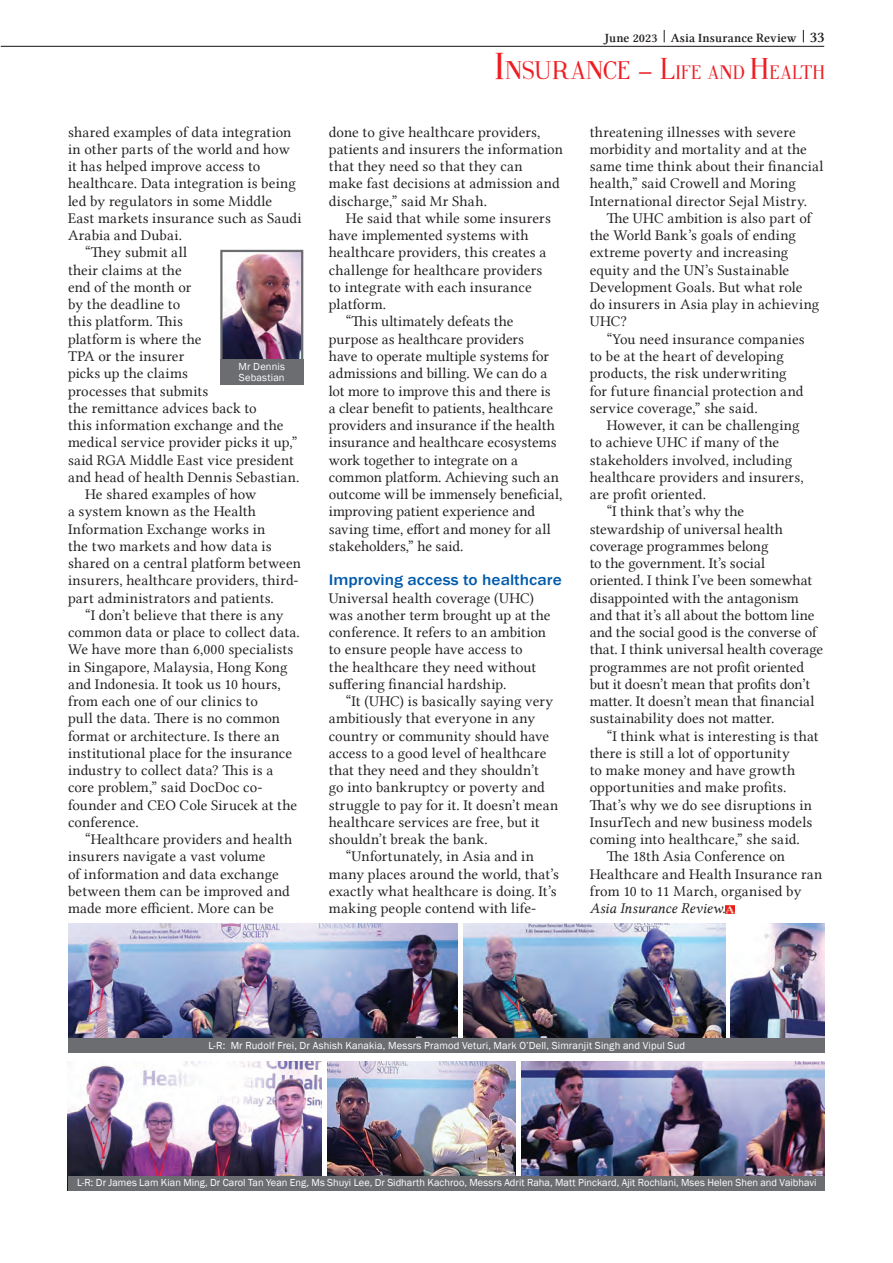
<style>
.page{position:relative;width:893px;height:1263px;background:#fff}
.page>*{position:absolute;margin:0;border:0;box-sizing:border-box;transform-origin:0 0}
.t1{font:19.5px "Fine Style";letter-spacing:.04em;color:#ee1d23}
.subhd{font:500 15.75px "Franklin Gothic";color:#015aaa;scale:1.1 1}
.text{font:15px/17.2px "Lin Libertine";letter-spacing:.005em;color:#231f20}
.text_-_1st{font:15px/17.2px "Lin Libertine";letter-spacing:.005em;color:#231f20}
.t2{font:12.75px "Lin Libertine Z";letter-spacing:.01em;color:#231f20}
.text-base_white{font:10.5px/11.2px "Franklin Gothic";letter-spacing:.005em;color:#fff}
.s1{font-size:15.75px}
.s2{font-size:37.5px}
.s3{font-size:25.5px}
.s4{font-size:30px}
.s5{font-family:"Lin Libertine I"}
</style>
<div class="page">
<hr style="left:1px;top:46px;width:823px;height:1px;background:#231f20">
<svg style="left:664px;top:30px;width:1px;height:12px"></svg>
<svg style="left:803px;top:30px;width:1px;height:12px"></svg>
<svg style="left:726px;top:905px;width:8px;height:8px"></svg>
<img style="left:223px;top:253px;width:77px;height:106px">
<div style="left:220px;top:250px;width:83px;height:112px;border:2px solid #6c6d70"></div>
<div style="left:220px;top:359px;width:83px;height:26px;background:#6c6d70"></div>
<img style="left:68px;top:923px;width:389px;height:115px">
<img style="left:521px;top:1061px;width:304px;height:115px">
<img style="left:68px;top:1061px;width:253px;height:115px">
<img style="left:328px;top:1061px;width:187px;height:115px">
<img style="left:463px;top:923px;width:262px;height:115px">
<img style="left:730px;top:923px;width:95px;height:115px">
<div style="left:68px;top:1038px;width:757px;height:15px;background:#6c6d70"></div>
<div style="left:68px;top:1176px;width:757px;height:15px;background:#6c6d70"></div>
<p class="text" style="left:68px;top:123px;width:235px">shared examples of data integration in other parts of the world and how it has helped improve access to healthcare. Data integration is being led by regulators in some Middle<br>East markets insurance such as Saudi<br>Arabia and Dubai.</p>
<p class="text" style="left:68px;top:244px;width:233px;text-indent:17px">“They submit all<br>their claims at the<br>end of the month or<br>by the deadline to<br>this platform. This<br>platform is where the<br>TPA or the insurer<br>picks up the claims<br>processes that submits<br>the remittance advices back to<br>this information exchange and the medical service provider picks it up,” said RGA Middle East vice president and head of health Dennis Sebastian.</p>
<p class="text" style="left:68px;top:485px;width:235px;text-indent:17px">He shared examples of how<br>a system known as the Health<br>Information Exchange works in<br>the two markets and how data is shared on a central platform between insurers, healthcare providers, third&shy;part administrators and patients.</p>
<p class="text" style="left:68px;top:606px;width:233px;text-indent:17px">“I don’t believe that there is any common data or place to collect data.<br>We have more than 6,000 specialists in Singapore, Malaysia, Hong Kong and Indonesia. It took us 10 hours, from each one of our clinics to<br>pull the data. There is no common format or architecture. Is there an institutional place for the insurance industry to collect data? This is a core problem,” said DocDoc co&shy;founder and CEO Cole Sirucek at the conference.</p>
<p class="text" style="left:68px;top:830px;width:226px;text-indent:17px">“Healthcare providers and health insurers navigate a vast volume<br>of information and data exchange between them can be improved and made more efficient. More can be</p>
<p class="text-base_white" style="left:239px;top:361px;width:48px">Mr Dennis<br>Sebastian</p>
<p class="t2" style="left:604px;top:30px;width:222px">June 2023 Asia Insurance Review <span class="s1">33</span></p>
<h1 class="t1" style="left:496px;top:63px;width:331px"><span class="s2">I</span><span class="s3">NSURANCE –</span> <span class="s4">L</span>IFE AND <span class="s4">H</span>EALTH</h1>
<p class="text" style="left:329px;top:123px;width:235px">done to give healthcare providers, patients and insurers the information that they need so that they can<br>make fast decisions at admission and discharge,” said Mr Shah.</p>
<p class="text" style="left:329px;top:209px;width:223px;text-indent:17px">He said that while some insurers have implemented systems with healthcare providers, this creates a challenge for healthcare providers to integrate with each insurance platform.</p>
<p class="text" style="left:329px;top:313px;width:235px;text-indent:17px">“This ultimately defeats the purpose as healthcare providers<br>have to operate multiple systems for admissions and billing. We can do a lot more to improve this and there is<br>a clear benefit to patients, healthcare providers and insurance if the health insurance and healthcare ecosystems work together to integrate on a common platform. Achieving such an outcome will be immensely beneficial, improving patient experience and saving time, effort and money for all stakeholders,” he said.</p>
<p class="subhd" style="left:329px;top:570px;width:213px">Improving access to healthcare</p>
<p class="text_-_1st" style="left:329px;top:589px;width:223px">Universal health coverage (UHC) was another term brought up at the conference. It refers to an ambition to ensure people have access to<br>the healthcare they need without suffering financial hardship.</p>
<p class="text" style="left:329px;top:692px;width:231px;text-indent:17px">“It (UHC) is basically saying very ambitiously that everyone in any country or community should have access to a good level of healthcare that they need and they shouldn’t<br>go into bankruptcy or poverty and struggle to pay for it. It doesn’t mean healthcare services are free, but it shouldn’t break the bank.</p>
<p class="text" style="left:329px;top:848px;width:232px;text-indent:17px">“Unfortunately, in Asia and in many places around the world, that’s exactly what healthcare is doing. It’s making people contend with life-</p>
<p class="text" style="left:590px;top:123px;width:235px">threatening illnesses with severe morbidity and mortality and at the same time think about their financial health,” said Crowell and Moring International director Sejal Mistry.</p>
<p class="text" style="left:590px;top:209px;width:231px;text-indent:17px">The UHC ambition is also part of the World Bank’s goals of ending extreme poverty and increasing equity and the UN’s Sustainable<br>Development Goals. But what role do insurers in Asia play in achieving<br>UHC?</p>
<p class="text" style="left:590px;top:330px;width:216px;text-indent:17px">“You need insurance companies to be at the heart of developing products, the risk underwriting for future financial protection and service coverage,” she said.</p>
<p class="text" style="left:590px;top:416px;width:215px;text-indent:17px">However, it can be challenging to achieve UHC if many of the stakeholders involved, including healthcare providers and insurers, are profit oriented.</p>
<p class="text" style="left:590px;top:503px;width:235px;text-indent:17px">“I think that’s why the<br>stewardship of universal health coverage programmes belong<br>to the government. It’s social<br>oriented. I think I’ve been somewhat disappointed with the antagonism and that it’s all about the bottom line and the social good is the converse of that. I think universal health coverage programmes are not profit oriented but it doesn’t mean that profits don’t matter. It doesn’t mean that financial sustainability does not matter.</p>
<p class="text" style="left:590px;top:727px;width:231px;text-indent:17px">“I think what is interesting is that there is still a lot of opportunity<br>to make money and have growth opportunities and make profits.<br>That’s why we do see disruptions in InsurTech and new business models coming into healthcare,” she said.</p>
<p class="text" style="left:590px;top:848px;width:234px;text-indent:17px">The 18th Asia Conference on<br>Healthcare and Health Insurance ran from 10 to 11 March, organised by<br><span class="s5">Asia Insurance Review</span>.</p>
<p class="text-base_white" style="left:209px;top:1040px;width:478px">L-R: Mr Rudolf Frei, Dr Ashish Kanakia, Messrs Pramod Veturi, Mark O’Dell, Simranjit Singh and Vipul Sud</p>
<p class="text-base_white" style="left:77px;top:1177px;width:741px">L-R: Dr James Lam Kian Ming, Dr Carol Tan Yean Eng, Ms Shuyi Lee, Dr Sidharth Kachroo, Messrs Adrit Raha, Matt Pinckard, Ajit Rochlani, Mses Helen Shen and Vaibhavi</p>
</div>
